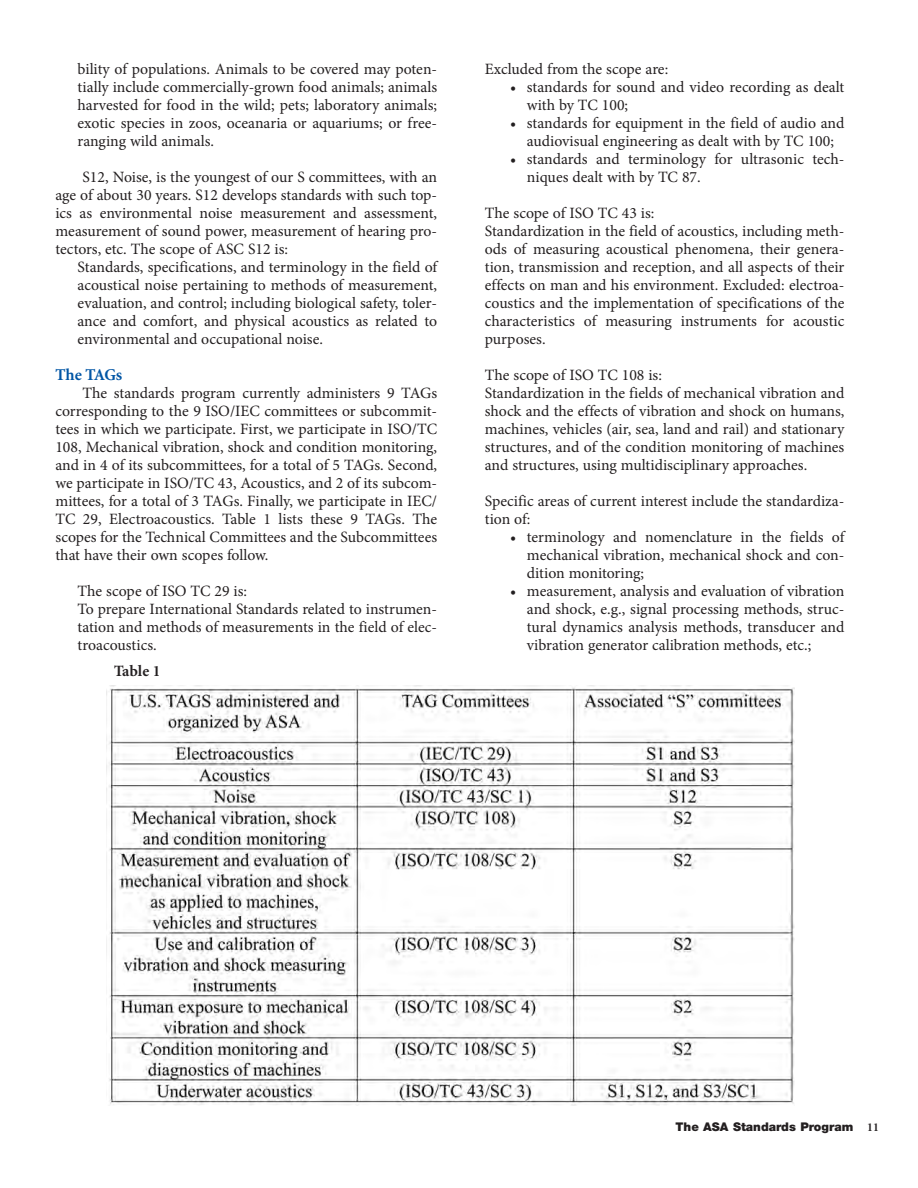
<style>
.page{position:relative;width:918px;height:1188px;background:#fff}
.page>*{position:absolute;margin:0;border:0;box-sizing:border-box;transform-origin:0 0}
.t1{font:700 16.5px "Minion";color:#0155a5}
.t2{font:15.75px/18px "Minion Pro";color:#231f20;text-align:justify}
.t3{font:700 15.75px "Minion";color:#231f20}
.t4{font:900 12px "Helvetica Neue";color:#231f20}
.s1{font-family:"Minion";font-weight:700}
</style>
<div class="page">
<svg style="left:106px;top:685px;width:689px;height:421px"></svg>
<p class="t2" style="left:78px;top:61px;width:361px">bility of populations. Animals to be covered may poten&shy;tially include commercially-grown food animals; animals harvested for food in the wild; pets; laboratory animals; exotic species in zoos, oceanaria or aquariums; or free&shy;ranging wild animals.</p>
<p class="t2" style="left:55px;top:169px;width:383px;text-indent:27px">S12, Noise, is the youngest of our S committees, with an age of about 30 years. S12 develops standards with such top&shy;ics as environmental noise measurement and assessment, measurement of sound power, measurement of hearing pro&shy;tectors, etc. The scope of ASC S12 is:</p>
<p class="t2" style="left:78px;top:259px;width:361px">Standards, specifications, and terminology in the field of acoustical noise pertaining to methods of measurement, evaluation, and control; including biological safety, toler&shy;ance and comfort, and physical acoustics as related to environmental and occupational noise.</p>
<p class="t1" style="left:55px;top:368px;width:68px">The TAGs</p>
<p class="t2" style="left:55px;top:385px;width:383px;text-indent:27px">The standards program currently administers 9 TAGs corresponding to the 9 ISO/IEC committees or subcommit&shy;tees in which we participate. First, we participate in ISO/TC 108, Mechanical vibration, shock and condition monitoring, and in 4 of its subcommittees, for a total of 5 TAGs. Second, we participate in ISO/TC 43, Acoustics, and 2 of its subcom&shy;mittees, for a total of 3 TAGs. Finally, we participate in IEC/ TC 29, Electroacoustics. Table 1 lists these 9 TAGs. The scopes for the Technical Committees and the Subcommittees that have their own scopes follow.</p>
<p class="t2" style="left:78px;top:583px;width:361px;text-align:left">The scope of ISO TC 29 is:<br>To prepare International Standards related to instrumen&shy;tation and methods of measurements in the field of elec&shy;troacoustics.</p>
<p class="t3" style="left:114px;top:665px;width:48px">Table 1</p>
<p class="t2" style="left:485px;top:61px;width:185px">Excluded from the scope are:</p>
<p class="t2" style="left:527px;top:79px;width:319px;text-indent:-17px">• standards for sound and video recording as dealt with by TC 100;</p>
<p class="t2" style="left:510px;top:115px;width:336px;text-align:center">• standards for equipment in the field of audio and audiovisual engineering as dealt with by TC 100;</p>
<p class="t2" style="left:527px;top:151px;width:319px;text-indent:-17px">• standards and terminology for ultrasonic tech&shy;niques dealt with by TC 87.</p>
<p class="t2" style="left:485px;top:205px;width:361px;text-align:left">The scope of ISO TC 43 is:<br>Standardization in the field of acoustics, including meth&shy;ods of measuring acoustical phenomena, their genera&shy;tion, transmission and reception, and all aspects of their effects on man and his environment. Excluded: electroa&shy;coustics and the implementation of specifications of the characteristics of measuring instruments for acoustic purposes.</p>
<p class="t2" style="left:485px;top:367px;width:361px;text-align:left">The scope of ISO TC 108 is:<br>Standardization in the fields of mechanical vibration and shock and the effects of vibration and shock on humans, machines, vehicles (air, sea, land and rail) and stationary structures, and of the condition monitoring of machines and structures, using multidisciplinary approaches.</p>
<p class="t2" style="left:485px;top:493px;width:361px">Specific areas of current interest include the standardiza&shy;tion of:</p>
<p class="t2" style="left:527px;top:529px;width:319px;text-indent:-17px">• terminology and nomenclature in the fields of mechanical vibration, mechanical shock and con&shy;dition monitoring;</p>
<p class="t2" style="left:527px;top:583px;width:319px;text-indent:-17px">• measurement, analysis and evaluation of vibration and shock, e.g., signal processing methods, struc&shy;tural dynamics analysis methods, transducer and vibration generator calibration methods, etc.;</p>
<p class="t4" style="left:676px;top:1122px;width:205px">The ASA Standards Program <span class="s1">11</span></p>
</div>
